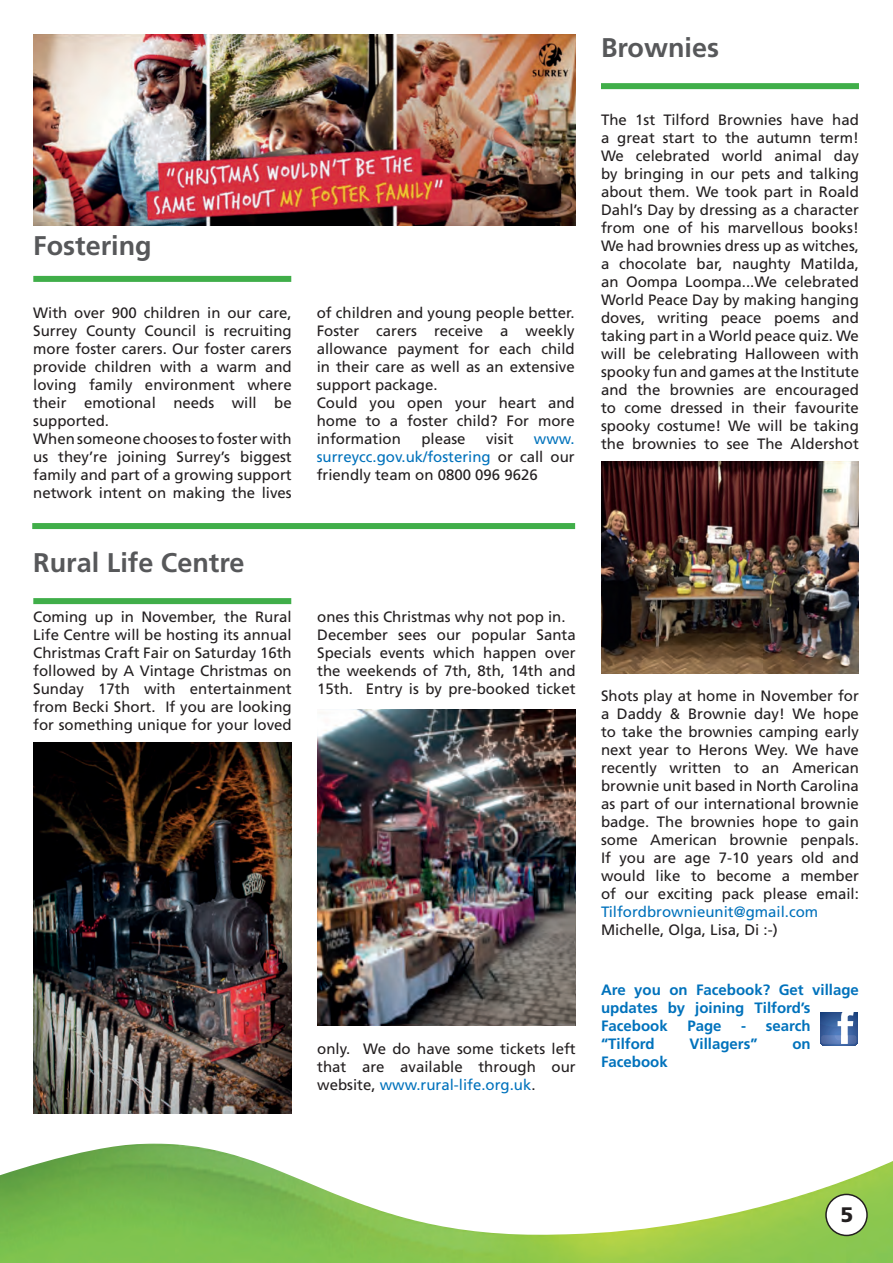
<style>
.page{position:relative;width:893px;height:1263px;background:#fff}
.page>*{position:absolute;margin:0;border:0;box-sizing:border-box;transform-origin:0 0}
.t1{font:700 27px "Frutiger";color:#57585a}
.t2{font:900 21px "Frutiger";color:#231f20}
.t3{font:15px/18px "Frutiger";color:#231f20;text-align:justify}
.t4{font:700 15px/18px "Frutiger";color:#0072bc}
.t5{font:15px "Frutiger";color:#0072bc}
.s1{color:#0072bc}
</style>
<div class="page">
<img style="left:0;top:1143px;width:893px;height:120px">
<div style="left:826px;top:1194px;width:41px;height:41px;background:#fff;border-radius:50%"></div>
<div style="left:825px;top:1194px;width:43px;height:42px;border:2px solid #231f20;border-radius:50%"></div>
<div style="left:33px;top:276px;width:258px;height:6px;background:#40ae49"></div>
<svg style="left:820px;top:1012px;width:38px;height:33px"></svg>
<img style="left:33px;top:34px;width:542px;height:192px">
<div style="left:33px;top:598px;width:258px;height:6px;background:#40ae49"></div>
<img style="left:33px;top:743px;width:259px;height:371px">
<img style="left:317px;top:710px;width:258px;height:315px">
<div style="left:32px;top:523px;width:543px;height:6px;background:#40ae49"></div>
<div style="left:601px;top:83px;width:258px;height:6px;background:#40ae49"></div>
<img style="left:601px;top:461px;width:258px;height:212px">
<h1 class="t1" style="left:33px;top:230px;width:120px">Fostering</h1>
<p class="t3" style="left:33px;top:304px;width:260px;text-align:left">With over 900 children in our care,<br>Surrey County Council is recruiting more foster carers. Our foster carers provide children with a warm and loving family environment where their emotional needs will be supported.<br>When someone chooses to foster with us they’re joining Surrey’s biggest family and part of a growing support network intent on making the lives</p>
<p class="t3" style="left:317px;top:303px;width:259px;text-align:left">of children and young people better.<br>Foster carers receive a weekly allowance payment for each child in their care as well as an extensive support package.<br>Could you open your heart and home to a foster child? For more information</p>
<p class="t3" style="left:421px;top:429px;width:46px">please</p>
<p class="t3" style="left:486px;top:429px;width:29px">visit</p>
<p class="t3" style="left:317px;top:429px;width:259px;text-indent:217px"><span class="s1">www. surreycc.gov.uk/fostering</span> or call our friendly team on 0800 096 9626</p>
<h1 class="t1" style="left:33px;top:546px;width:213px">Rural Life Centre</h1>
<p class="t3" style="left:33px;top:608px;width:260px">Coming up in November, the Rural Life Centre will be hosting its annual Christmas Craft Fair on Saturday 16th followed by A Vintage Christmas on Sunday 17th with entertainment from Becki Short. If you are looking for something unique for your loved</p>
<p class="t3" style="left:317px;top:607px;width:260px;text-align:left">ones this Christmas why not pop in.<br>December sees our popular Santa Specials events which happen over the weekends of 7th, 8th, 14th and 15th. Entry is by pre-booked ticket</p>
<p class="t3" style="left:317px;top:1039px;width:260px">only. We do have some tickets left that are available through our website, <span class="s1">www.rural-life.org.uk</span>.</p>
<h1 class="t1" style="left:601px;top:31px;width:120px">Brownies</h1>
<p class="t3" style="left:601px;top:111px;width:259px">The 1st Tilford Brownies have had a great start to the autumn term!<br>We celebrated world animal day by bringing in our pets and talking about them. We took part in Roald Dahl’s Day by dressing as a character from one of his marvellous books!<br>We had brownies dress up as witches, a chocolate bar, naughty Matilda, an Oompa Loompa...We celebrated World Peace Day by making hanging doves, writing peace poems and taking part in a World peace quiz. We will be celebrating Halloween with spooky fun and games at the Institute and the brownies are encouraged to come dressed in their favourite spooky costume! We will be taking the brownies to see The Aldershot</p>
<p class="t3" style="left:601px;top:687px;width:259px">Shots play at home in November for a Daddy &amp; Brownie day! We hope to take the brownies camping early next year to Herons Wey. We have recently written to an American brownie unit based in North Carolina as part of our international brownie badge. The brownies hope to gain some American brownie penpals.<br>If you are age 7-10 years old and would like to become a member of our exciting pack please email:</p>
<p class="t5" style="left:601px;top:903px;width:219px">Tilfordbrownieunit@gmail.com</p>
<p class="t3" style="left:601px;top:921px;width:178px">Michelle, Olga, Lisa, Di :-)</p>
<p class="t4" style="left:601px;top:980px;width:259px">Are you on Facebook? Get village updates by joining Tilford’s<br>Facebook</p>
<p class="t4" style="left:687px;top:1016px;width:36px">Page</p>
<p class="t4" style="left:741px;top:1016px;width:71px">- search</p>
<p class="t4" style="left:601px;top:1034px;width:55px">“Tilford</p>
<p class="t4" style="left:689px;top:1034px;width:70px">Villagers”</p>
<p class="t4" style="left:792px;top:1034px;width:20px">on</p>
<p class="t4" style="left:601px;top:1052px;width:68px">Facebook</p>
<h2 class="t2" style="left:840px;top:1201px;width:14px">5</h2>
</div>
